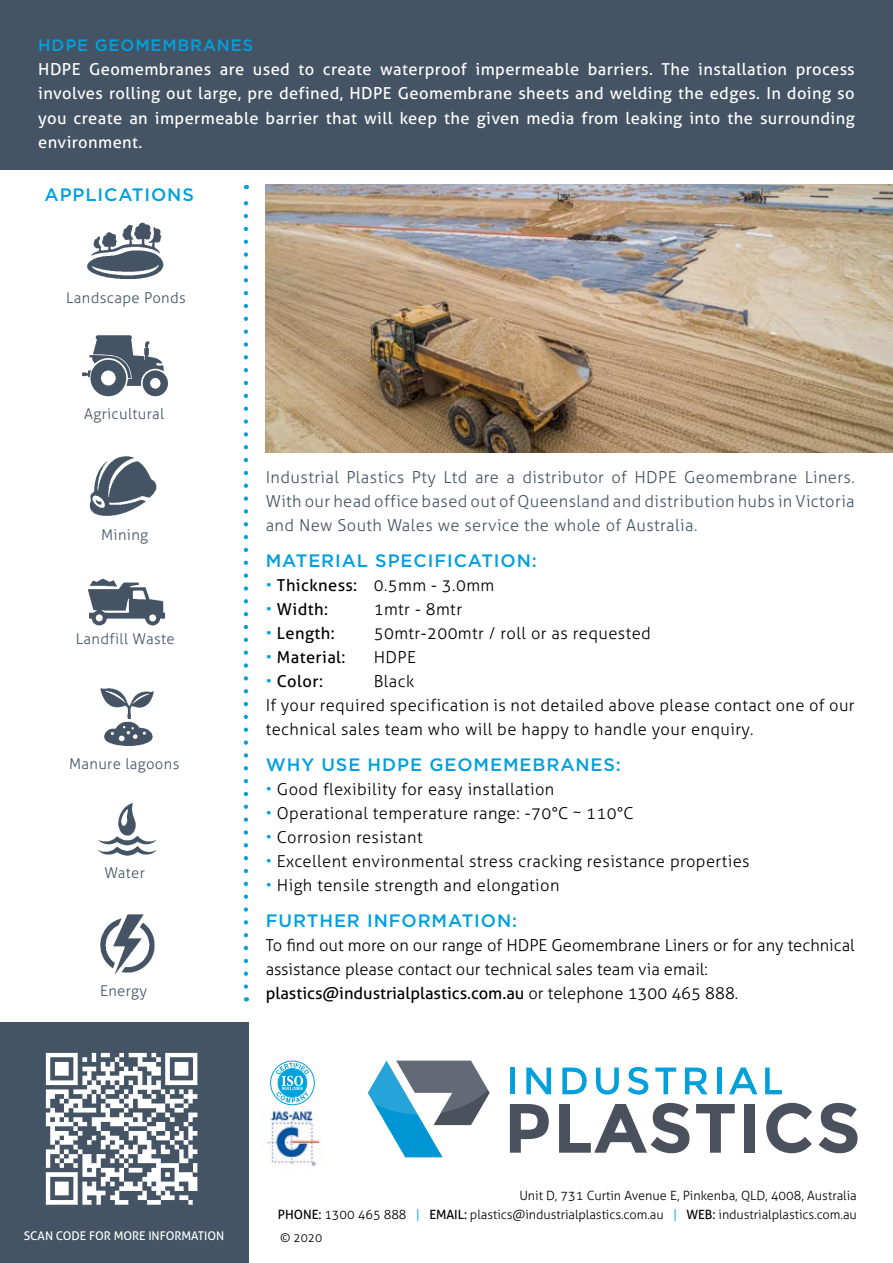
<style>
.page{position:relative;width:893px;height:1263px;background:#fff}
.page>*{position:absolute;margin:0;border:0;box-sizing:border-box;transform-origin:0 0}
.t1{font:500 18px "Gotham";letter-spacing:.05em;color:#00a0dd}
.t2{font:300 16.5px/24px "Aller";letter-spacing:.025em;color:#000}
.t3{font:16.5px/24px "Aller";letter-spacing:.025em;color:#fff;text-align:justify}
.t4{font:300 16.5px/24px "Aller";letter-spacing:.025em;color:#445464;text-align:justify}
.t5{font:300 16.5px/24px "Aller";color:#000}
.t6{font:16.5px "Aller";letter-spacing:.025em;color:#000}
.t7{font:500 16.5px "Gotham";letter-spacing:.05em;color:#00a0dd}
.t8{font:300 14.85px "Aller";letter-spacing:.025em;color:#445464}
.t9{font:300 12.75px/19.5px "Aller";letter-spacing:-.005em;color:#000;text-align:right}
.t10{font:12px "Aller";letter-spacing:-.005em;color:#fff}
.t11{font:300 12px "Aller";color:#000}
.s1{color:#00a0dd}
.s2{font-weight:400}
.s3{font-weight:300;color:#00a0dd}
</style>
<div class="page">
<div style="left:0;top:0;width:893px;height:169px;background:#445464"></div>
<div style="left:0;top:1023px;width:248px;height:240px;background:#445464"></div>
<img style="left:261px;top:1106px;width:60px;height:61px">
<svg style="left:271px;top:1061px;width:43px;height:44px"></svg>
<div style="left:270px;top:1060px;width:45px;height:45px;border:1px solid #00a0dd;border-radius:50%"></div>
<svg style="left:276px;top:1063px;width:33px;height:40px"></svg>
<div style="left:510px;top:1067px;width:5px;height:27px;background:#00a0dc"></div>
<svg style="left:526px;top:1067px;width:25px;height:27px"></svg>
<svg style="left:562px;top:1067px;width:25px;height:27px"></svg>
<svg style="left:596px;top:1067px;width:23px;height:27px"></svg>
<svg style="left:628px;top:1067px;width:20px;height:28px"></svg>
<svg style="left:655px;top:1067px;width:21px;height:27px"></svg>
<svg style="left:685px;top:1067px;width:23px;height:27px"></svg>
<hr style="left:717px;top:1067px;width:4px;height:27px;background:#00a0dc">
<svg style="left:729px;top:1067px;width:28px;height:27px"></svg>
<svg style="left:765px;top:1067px;width:17px;height:27px"></svg>
<svg style="left:510px;top:1104px;width:39px;height:49px"></svg>
<svg style="left:559px;top:1103px;width:130px;height:50px"></svg>
<svg style="left:696px;top:1104px;width:39px;height:49px"></svg>
<div style="left:744px;top:1104px;width:11px;height:49px;background:#4a515d"></div>
<svg style="left:766px;top:1103px;width:46px;height:50px"></svg>
<svg style="left:819px;top:1103px;width:38px;height:50px"></svg>
<svg style="left:368px;top:1060px;width:122px;height:97px"></svg>
<svg style="left:244px;top:185px;width:4px;height:802px"></svg>
<img style="left:266px;top:185px;width:627px;height:268px">
<img style="left:45px;top:1052px;width:153px;height:153px">
<img style="left:100px;top:914px;width:55px;height:61px">
<img style="left:99px;top:803px;width:56px;height:53px">
<img style="left:100px;top:688px;width:54px;height:58px">
<img style="left:87px;top:578px;width:79px;height:48px">
<img style="left:89px;top:456px;width:68px;height:60px">
<svg style="left:82px;top:335px;width:86px;height:61px"></svg>
<img style="left:87px;top:222px;width:77px;height:57px">
<p class="t7" style="left:38px;top:35px;width:216px">HDPE GEOMEMBRANES</p>
<p class="t3" style="left:38px;top:58px;width:818px">HDPE Geomembranes are used to create waterproof impermeable barriers. The installation process involves rolling out large, pre defined, HDPE Geomembrane sheets and welding the edges. In doing so you create an impermeable barrier that will keep the given media from leaking into the surrounding environment.</p>
<p class="t1" style="left:45px;top:183px;width:151px">APPLICATIONS</p>
<p class="t8" style="left:66px;top:289px;width:121px">Landscape Ponds</p>
<p class="t8" style="left:84px;top:405px;width:82px">Agricultural</p>
<p class="t8" style="left:101px;top:525px;width:49px">Mining</p>
<p class="t8" style="left:76px;top:630px;width:100px">Landfill Waste</p>
<p class="t8" style="left:69px;top:755px;width:112px">Manure lagoons</p>
<p class="t8" style="left:104px;top:864px;width:42px">Water</p>
<p class="t8" style="left:100px;top:981px;width:49px">Energy</p>
<p class="t4" style="left:266px;top:465px;width:590px">Industrial Plastics Pty Ltd are a distributor of HDPE Geomembrane Liners.<br>With our head office based out of Queensland and distribution hubs in Victoria and New South Wales we service the whole of Australia.</p>
<p class="t1" style="left:266px;top:549px;width:273px">MATERIAL SPECIFICATION:</p>
<p class="t2" style="left:266px;top:573px;width:230px"><span class="s1">•</span> <span class="s2">Thickness:</span> 0.5mm - 3.0mm</p>
<p class="t6" style="left:266px;top:599px;width:64px"><span class="s3">•</span> Width:</p>
<p class="t2" style="left:374px;top:597px;width:90px">1mtr - 8mtr</p>
<p class="t6" style="left:266px;top:623px;width:71px"><span class="s3">•</span> Length:</p>
<p class="t2" style="left:374px;top:621px;width:279px">50mtr-200mtr / roll or as requested</p>
<p class="t6" style="left:266px;top:647px;width:81px"><span class="s3">•</span> Material:</p>
<p class="t2" style="left:374px;top:645px;width:44px">HDPE</p>
<p class="t6" style="left:266px;top:671px;width:59px"><span class="s3">•</span> Color:</p>
<p class="t2" style="left:266px;top:669px;width:590px;text-indent:108px">Black<br>If your required specification is not detailed above please contact one of our technical sales team who will be happy to handle your enquiry.</p>
<p class="t1" style="left:266px;top:753px;width:357px">WHY USE HDPE GEOMEMEBRANES:</p>
<p class="t2" style="left:266px;top:777px;width:290px"><span class="s1">•</span> Good flexibility for easy installation</p>
<p class="t2" style="left:266px;top:801px;width:369px"><span class="s1">•</span> Operational temperature range: -70°C ~ 110°C</p>
<p class="t2" style="left:266px;top:825px;width:158px"><span class="s1">•</span> Corrosion resistant</p>
<p class="t2" style="left:266px;top:849px;width:485px"><span class="s1">•</span> Excellent environmental stress cracking resistance properties</p>
<p class="t2" style="left:266px;top:873px;width:295px"><span class="s1">•</span> High tensile strength and elongation</p>
<p class="t1" style="left:266px;top:909px;width:253px">FURTHER INFORMATION:</p>
<p class="t5" style="left:266px;top:933px;width:590px">To find out more on our range of HDPE Geomembrane Liners or for any technical assistance please contact our technical sales team via email: <span class="s2">plastics@industrialplastics.com.au</span> or telephone 1300 465 888.</p>
<p class="t10" style="left:24px;top:1228px;width:202px">SCAN CODE FOR MORE INFORMATION</p>
<p class="t9" style="left:278px;top:1185px;width:580px">Unit D, 731 Curtin Avenue E, Pinkenba, QLD, 4008, Australia<br><span class="s2">PHONE:</span> 1300 465 888 <span class="s1">|</span> <span class="s2">EMAIL:</span> plastics@industrialplastics.com.au <span class="s1">|</span> <span class="s2">WEB:</span> industrialplastics.com.au</p>
<p class="t11" style="left:280px;top:1231px;width:44px">© 2020</p>
</div>
